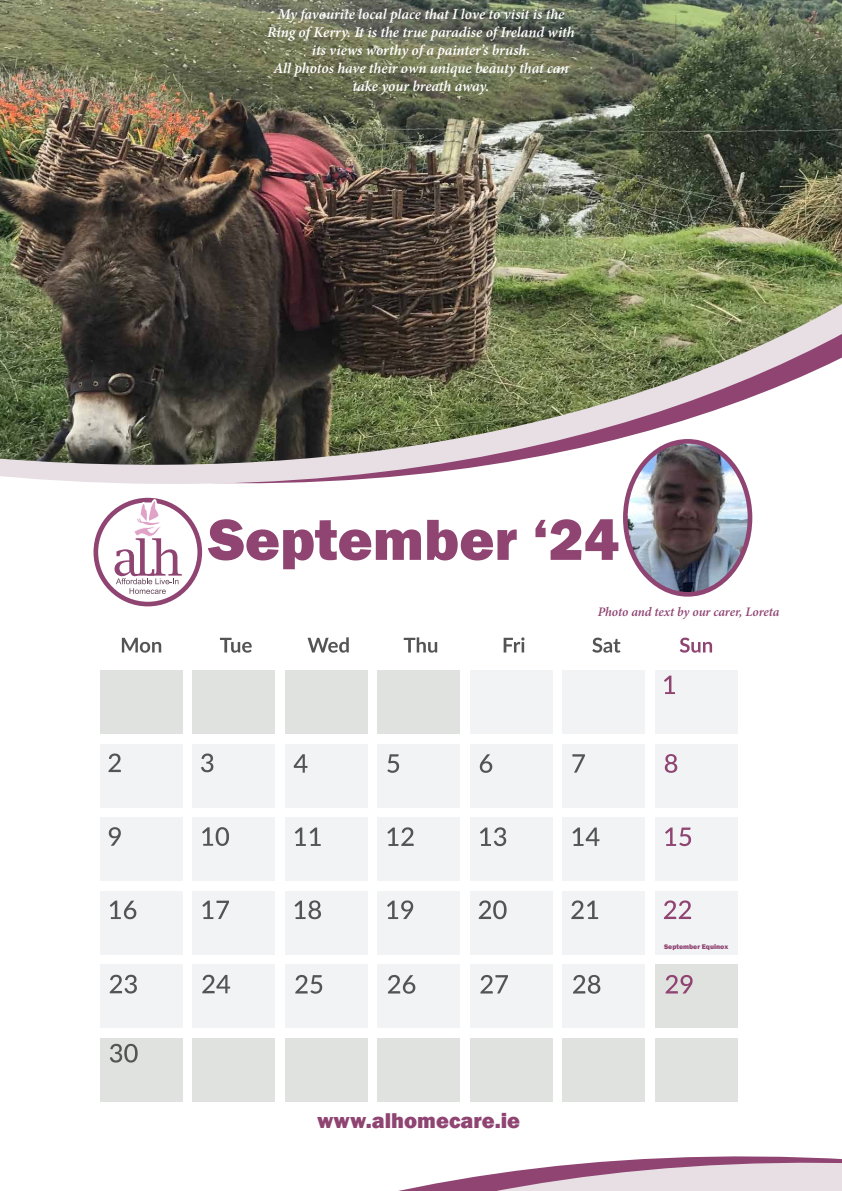
<style>
.page{position:relative;width:842px;height:1191px;background:#fff}
.page>*{position:absolute;margin:0;border:0;box-sizing:border-box;transform-origin:0 0}
.t1{font:800 60px "Franklin Gothic";color:#8f4472}
.t2{font:800 22px "Franklin Gothic";color:#8f4472}
.t3{font:italic 600 15px/18px "Minion Pro";letter-spacing:-.005em;color:#fff;text-align:center}
.t4{font:italic 600 13px "Minion Pro";letter-spacing:-.005em;color:#8f4472}
.t5{font:800 7px "Franklin Gothic";color:#8f4472}
</style>
<div class="page">
<svg style="left:100px;top:1101px;width:638px;height:1px"></svg>
<svg style="left:398px;top:1156px;width:444px;height:35px"></svg>
<div style="left:94px;top:498px;width:108px;height:108px;border:5px solid #8f4472;border-radius:50%"></div>
<svg style="left:115px;top:520px;width:67px;height:74px"></svg>
<img style="left:625px;top:520px;width:125px;height:74px">
<div style="left:623px;top:439px;width:129px;height:157px;border:5px solid #8f4472;border-radius:50%"></div>
<svg style="left:0;top:475px;width:753px;height:45px"></svg>
<img style="left:0;top:0;width:842px;height:475px">
<div style="left:655px;top:1037px;width:83px;height:64px;background:#e0e2e0"></div>
<div style="left:562px;top:1037px;width:83px;height:64px;background:#e0e2e0"></div>
<div style="left:470px;top:1037px;width:83px;height:64px;background:#e0e2e0"></div>
<div style="left:377px;top:1037px;width:83px;height:64px;background:#e0e2e0"></div>
<div style="left:285px;top:1037px;width:83px;height:64px;background:#e0e2e0"></div>
<div style="left:192px;top:1037px;width:83px;height:64px;background:#e0e2e0"></div>
<div style="left:100px;top:1037px;width:83px;height:64px;background:#e0e2e0"></div>
<div style="left:655px;top:964px;width:83px;height:64px;background:#e0e2e0"></div>
<div style="left:562px;top:964px;width:83px;height:64px;background:#f1f3f4"></div>
<div style="left:470px;top:964px;width:83px;height:64px;background:#f1f3f4"></div>
<div style="left:377px;top:964px;width:83px;height:64px;background:#f1f3f4"></div>
<div style="left:285px;top:964px;width:83px;height:64px;background:#f1f3f4"></div>
<div style="left:192px;top:964px;width:83px;height:64px;background:#f1f3f4"></div>
<div style="left:100px;top:964px;width:83px;height:64px;background:#f1f3f4"></div>
<div style="left:655px;top:890px;width:83px;height:64px;background:#f1f3f4"></div>
<div style="left:562px;top:890px;width:83px;height:64px;background:#f1f3f4"></div>
<div style="left:470px;top:890px;width:83px;height:64px;background:#f1f3f4"></div>
<div style="left:377px;top:890px;width:83px;height:64px;background:#f1f3f4"></div>
<div style="left:285px;top:890px;width:83px;height:64px;background:#f1f3f4"></div>
<div style="left:192px;top:890px;width:83px;height:64px;background:#f1f3f4"></div>
<div style="left:100px;top:890px;width:83px;height:64px;background:#f1f3f4"></div>
<div style="left:655px;top:817px;width:83px;height:64px;background:#f1f3f4"></div>
<div style="left:562px;top:817px;width:83px;height:64px;background:#f1f3f4"></div>
<div style="left:470px;top:817px;width:83px;height:64px;background:#f1f3f4"></div>
<div style="left:377px;top:817px;width:83px;height:64px;background:#f1f3f4"></div>
<div style="left:285px;top:817px;width:83px;height:64px;background:#f1f3f4"></div>
<div style="left:192px;top:817px;width:83px;height:64px;background:#f1f3f4"></div>
<div style="left:100px;top:817px;width:83px;height:64px;background:#f1f3f4"></div>
<div style="left:655px;top:744px;width:83px;height:63px;background:#f1f3f4"></div>
<div style="left:562px;top:744px;width:83px;height:63px;background:#f1f3f4"></div>
<div style="left:470px;top:744px;width:83px;height:63px;background:#f1f3f4"></div>
<div style="left:377px;top:744px;width:83px;height:63px;background:#f1f3f4"></div>
<div style="left:285px;top:744px;width:83px;height:63px;background:#f1f3f4"></div>
<div style="left:192px;top:744px;width:83px;height:63px;background:#f1f3f4"></div>
<div style="left:100px;top:744px;width:83px;height:63px;background:#f1f3f4"></div>
<div style="left:655px;top:670px;width:83px;height:64px;background:#f1f3f4"></div>
<div style="left:562px;top:670px;width:83px;height:64px;background:#f1f3f4"></div>
<div style="left:470px;top:670px;width:83px;height:64px;background:#f1f3f4"></div>
<div style="left:377px;top:670px;width:83px;height:64px;background:#e0e2e0"></div>
<div style="left:285px;top:670px;width:83px;height:64px;background:#e0e2e0"></div>
<div style="left:192px;top:670px;width:83px;height:64px;background:#e0e2e0"></div>
<div style="left:100px;top:670px;width:83px;height:64px;background:#e0e2e0"></div>
<svg style="left:122px;top:638px;width:39px;height:14px"></svg>
<svg style="left:220px;top:638px;width:32px;height:14px"></svg>
<svg style="left:308px;top:637px;width:41px;height:15px"></svg>
<svg style="left:404px;top:637px;width:33px;height:15px"></svg>
<svg style="left:504px;top:637px;width:20px;height:15px"></svg>
<svg style="left:592px;top:637px;width:28px;height:15px"></svg>
<svg style="left:680px;top:637px;width:32px;height:15px"></svg>
<svg style="left:664px;top:675px;width:11px;height:19px"></svg>
<svg style="left:108px;top:753px;width:13px;height:19px"></svg>
<svg style="left:201px;top:753px;width:12px;height:19px"></svg>
<svg style="left:294px;top:754px;width:13px;height:18px"></svg>
<svg style="left:387px;top:754px;width:12px;height:19px"></svg>
<svg style="left:480px;top:754px;width:12px;height:19px"></svg>
<svg style="left:572px;top:754px;width:13px;height:18px"></svg>
<svg style="left:665px;top:754px;width:12px;height:19px"></svg>
<svg style="left:109px;top:827px;width:12px;height:18px"></svg>
<svg style="left:202px;top:827px;width:27px;height:19px"></svg>
<svg style="left:295px;top:827px;width:26px;height:19px"></svg>
<svg style="left:387px;top:827px;width:27px;height:19px"></svg>
<svg style="left:480px;top:827px;width:26px;height:19px"></svg>
<svg style="left:572px;top:827px;width:27px;height:19px"></svg>
<svg style="left:665px;top:827px;width:26px;height:19px"></svg>
<svg style="left:110px;top:900px;width:26px;height:19px"></svg>
<svg style="left:202px;top:900px;width:27px;height:19px"></svg>
<svg style="left:294px;top:900px;width:27px;height:19px"></svg>
<svg style="left:387px;top:900px;width:26px;height:19px"></svg>
<svg style="left:479px;top:900px;width:28px;height:19px"></svg>
<svg style="left:571px;top:900px;width:27px;height:19px"></svg>
<svg style="left:664px;top:900px;width:27px;height:19px"></svg>
<svg style="left:110px;top:974px;width:27px;height:19px"></svg>
<svg style="left:202px;top:974px;width:28px;height:19px"></svg>
<svg style="left:295px;top:975px;width:27px;height:18px"></svg>
<svg style="left:388px;top:975px;width:27px;height:18px"></svg>
<svg style="left:480px;top:975px;width:28px;height:18px"></svg>
<svg style="left:573px;top:975px;width:27px;height:18px"></svg>
<svg style="left:666px;top:975px;width:27px;height:18px"></svg>
<svg style="left:110px;top:1043px;width:28px;height:19px"></svg>
<p class="t3" style="left:267px;top:5px;width:309px">My favourite local place that I love to visit is the Ring of Kerry. It is the true paradise of Ireland with its views worthy of a painter’s brush.<br>All photos have their own unique beauty that can take your breath away.</p>
<h1 class="t1" style="left:208px;top:501px;width:412px">September ‘24</h1>
<p class="t4" style="left:598px;top:602px;width:183px">Photo and text by our carer, Loreta</p>
<h2 class="t2" style="left:317px;top:1106px;width:204px">www.alhomecare.ie</h2>
<p class="t5" style="left:664px;top:942px;width:66px">September Equinox</p>
</div>
